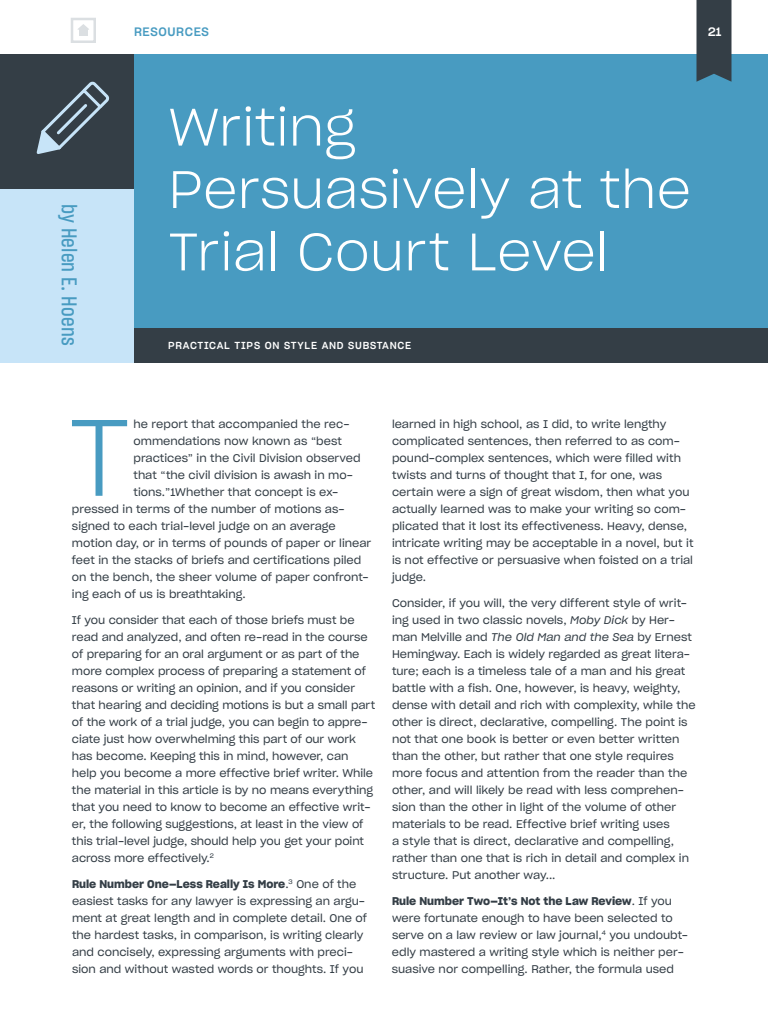
<style>
.page{position:relative;width:768px;height:1024px;background:#fff}
.page>*{position:absolute;margin:0;border:0;box-sizing:border-box;transform-origin:0 0}
.t1{font:107px "Sharp Grotesk Light 20";color:#489bc1}
.t2{font:52px/62.4px "Sharp Grotesk Light 20";color:#fff}
.t3{font:21px "Sharp Grotesk Medium 15";letter-spacing:.01em;color:#489bc1}
.t4{font:12px "Sharp Grotesk Medium 20";letter-spacing:.05em;color:#489bc1}
.t5{font:12px "Sharp Grotesk Medium 20";color:#fff}
.t6{font:11px/17px "Sharp Grotesk Book 20";letter-spacing:-.005em;color:#343e46}
.t7{font:11px "Sharp Grotesk Semi Bold 20";color:#343e46}
.t8{font:10px "Sharp Grotesk Medium 20";letter-spacing:.07em;color:#fff}
.s1{font-family:"Sharp Grotesk Book 20"}
.s2{font-family:"Sharp Grotesk Book Italic 20"}
</style>
<div class="page">
<div style="left:71px;top:18px;width:25px;height:25px;border:2px solid #dbdfe2"></div>
<div style="left:79px;top:29px;width:9px;height:7px;background:#dbdfe2"></div>
<svg style="left:78px;top:24px;width:11px;height:6px"></svg>
<div style="left:134px;top:54px;width:634px;height:309px;background:#489bc1"></div>
<div style="left:134px;top:328px;width:634px;height:35px;background:#343e46"></div>
<div style="left:0;top:170px;width:134px;height:193px;background:#c7e4f8"></div>
<div style="left:0;top:54px;width:134px;height:135px;background:#343e46"></div>
<svg style="left:36px;top:81px;width:74px;height:73px"></svg>
<svg style="left:697px;top:0;width:35px;height:82px;background:#37454e"></svg>
<p class="t4" style="left:134px;top:21px;width:76px">RESOURCES</p>
<p class="t5" style="left:708px;top:21px;width:15px">21</p>
<h3 class="t3" style="left:84px;top:204px;width:143px;rotate:90deg">by Helen E. Hoens</h3>
<h2 class="t2" style="left:168px;top:93px;width:525px">Writing<br>Persuasively at the<br>Trial Court Level</h2>
<p class="t8" style="left:168px;top:337px;width:245px">PRACTICAL TIPS ON STYLE AND SUBSTANCE</p>
<h1 class="t1" style="left:68px;top:376px;width:64px">T</h1>
<p class="t6" style="left:134px;top:415px;width:218px">he report that accompanied the rec-</p>
<p class="t6" style="left:134px;top:432px;width:210px">ommendations now known as “best</p>
<p class="t6" style="left:134px;top:449px;width:229px">practices” in the Civil Division observed</p>
<p class="t6" style="left:134px;top:466px;width:221px">that “the civil division is awash in mo-</p>
<p class="t6" style="left:134px;top:483px;width:206px">tions.”1Whether that concept is ex-</p>
<p class="t6" style="left:72px;top:500px;width:274px">pressed in terms of the number of motions as-</p>
<p class="t6" style="left:72px;top:517px;width:265px">signed to each trial-level judge on an average</p>
<p class="t6" style="left:72px;top:534px;width:301px">motion day, or in terms of pounds of paper or linear</p>
<p class="t6" style="left:72px;top:551px;width:291px">feet in the stacks of briefs and certifications piled</p>
<p class="t6" style="left:72px;top:568px;width:298px">on the bench, the sheer volume of paper confront-</p>
<p class="t6" style="left:72px;top:585px;width:175px">ing each of us is breathtaking.</p>
<p class="t6" style="left:72px;top:611px;width:305px">If you consider that each of those briefs must be read and analyzed, and often re-read in the course of preparing for an oral argument or as part of the more complex process of preparing a statement of reasons or writing an opinion, and if you consider that hearing and deciding motions is but a small part of the work of a trial judge, you can begin to appre&shy;ciate just how overwhelming this part of our work has become. Keeping this in mind, however, can help you become a more effective brief writer. While the material in this article is by no means everything that you need to know to become an effective writ&shy;er, the following suggestions, at least in the view of this trial-level judge, should help you get your point across more effectively.<sup>2</sup></p>
<p class="t7" style="left:72px;top:875px;width:286px">Rule Number One—Less Really Is More<span class="s1">.</span><sup>3</sup> <span class="s1">One of the</span></p>
<p class="t6" style="left:72px;top:892px;width:297px">easiest tasks for any lawyer is expressing an argu&shy;ment at great length and in complete detail. One of the hardest tasks, in comparison, is writing clearly and concisely, expressing arguments with preci&shy;sion and without wasted words or thoughts. If you</p>
<p class="t6" style="left:392px;top:415px;width:303px">learned in high school, as I did, to write lengthy complicated sentences, then referred to as com&shy;pound-complex sentences, which were filled with twists and turns of thought that I, for one, was certain were a sign of great wisdom, then what you actually learned was to make your writing so com&shy;plicated that it lost its effectiveness. Heavy, dense, intricate writing may be acceptable in a novel, but it is not effective or persuasive when foisted on a trial judge.</p>
<p class="t6" style="left:392px;top:594px;width:305px">Consider, if you will, the very different style of writ&shy;ing used in two classic novels, <span class="s2">Moby Dick</span> by Her&shy;man Melville and <span class="s2">The Old Man and the Sea</span> by Ernest Hemingway. Each is widely regarded as great litera&shy;ture; each is a timeless tale of a man and his great battle with a fish. One, however, is heavy, weighty, dense with detail and rich with complexity, while the other is direct, declarative, compelling. The point is not that one book is better or even better written than the other, but rather that one style requires more focus and attention from the reader than the other, and will likely be read with less comprehen&shy;sion than the other in light of the volume of other materials to be read. Effective brief writing uses<br>a style that is direct, declarative and compelling, rather than one that is rich in detail and complex in structure. Put another way...</p>
<p class="t7" style="left:392px;top:892px;width:282px">Rule Number Two—It’s Not the Law Review<span class="s1">. If you</span></p>
<p class="t6" style="left:392px;top:909px;width:298px">were fortunate enough to have been selected to serve on a law review or law journal,<sup>4</sup> you undoubt&shy;edly mastered a writing style which is neither per&shy;suasive nor compelling. Rather, the formula used</p>
</div>
